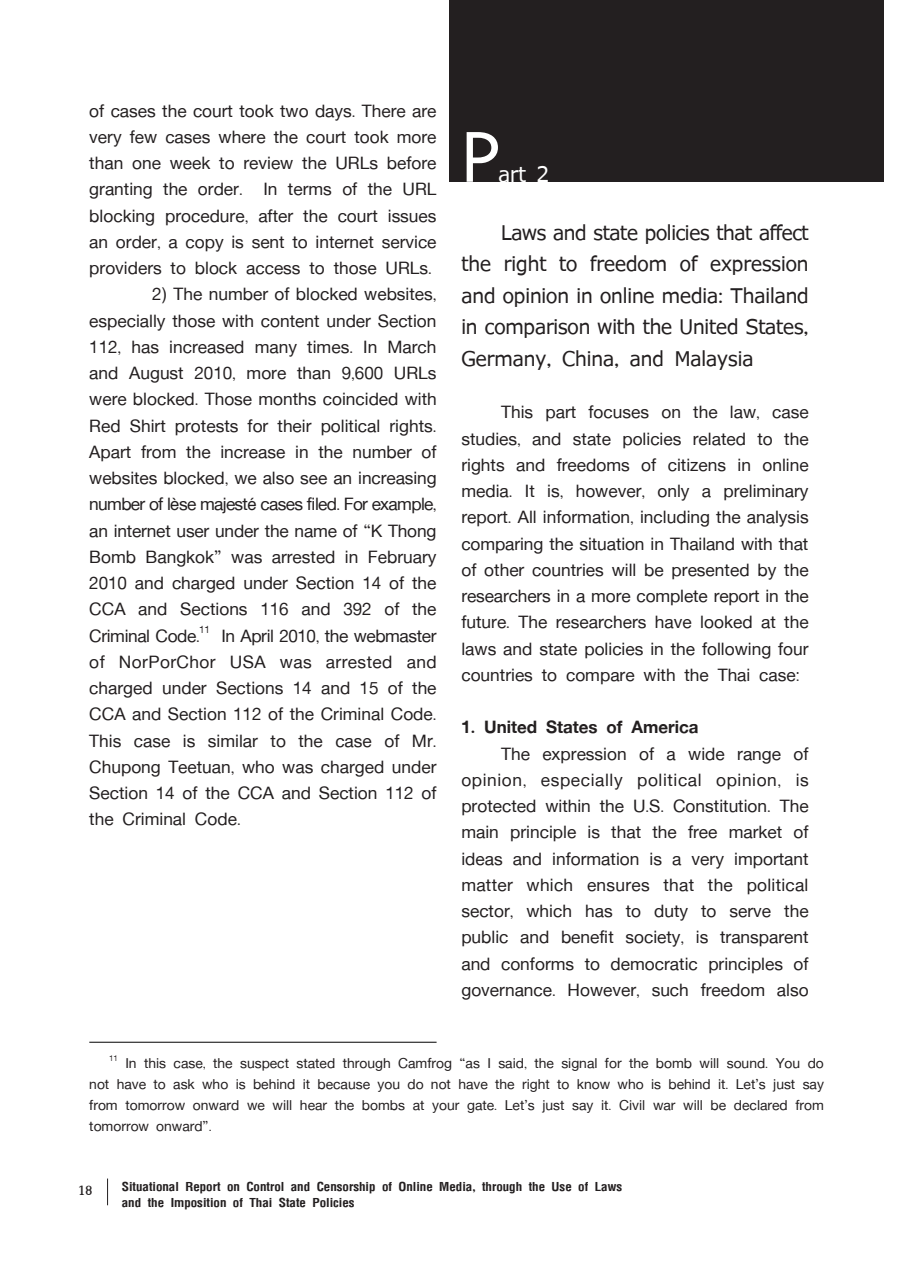
<style>
.page{position:relative;width:898px;height:1270px;background:#fff}
.page>*{position:absolute;margin:0;border:0;box-sizing:border-box;transform-origin:0 0}
.t1{font:105px "CS Sirintr Bold";color:#fff}
.t2{font:33.25px "CS Sirintr Bold";color:#fff}
.t3{font:31.5px/31.5px "CS Sirintr Bold";letter-spacing:-.005em;color:#231f20;text-align:justify}
.t4{font:26.25px/26.2px "CS Text";color:#231f20;text-align:justify}
.t5{font:26.25px "CS Text Bold";color:#231f20}
.t6{font:21px/21px "CS Text";color:#231f20;text-align:justify}
.t7{font:19.25px/15.8px "CS Display Bold";color:#231f20}
.t8{font:19.25px "CS Thai Common";color:#231f20}
.s1{font-family:"Helvetica";font-size:16.62px}
</style>
<div class="page">
<svg style="left:107px;top:1178px;width:1px;height:27px"></svg>
<div style="left:449px;top:0;width:434px;height:181px;background:#231f20"></div>
<hr style="left:89px;top:1042px;width:348px;height:1px;background:#000">
<p class="t4" style="left:89px;top:99px;width:349px">of cases the court took two days. There are very few cases where the court took more than one week to review the URLs before granting the order. In terms of the URL blocking procedure, after the court issues an order, a copy is sent to internet service providers to block access to those URLs.</p>
<p class="t4" style="left:89px;top:282px;width:349px;text-indent:63px">2) The number of blocked websites, especially those with content under Section 112, has increased many times. In March and August 2010, more than 9,600 URLs were blocked. Those months coincided with Red Shirt protests for their political rights.<br>Apart from the increase in the number of websites blocked, we also see an increasing number of l<span class="s1">è</span>se majest<span class="s1">é</span> cases filed. For example, an internet user under the name of “K Thong Bomb Bangkok” was arrested in February 2010 and charged under Section 14 of the CCA and Sections 116 and 392 of the Criminal Code.<sup>11</sup> In April 2010, the webmaster of NorPorChor USA was arrested and charged under Sections 14 and 15 of the CCA and Section 112 of the Criminal Code.<br>This case is similar to the case of Mr.<br>Chupong Teetuan, who was charged under Section 14 of the CCA and Section 112 of the Criminal Code.</p>
<h1 class="t1" style="left:461px;top:103px;width:39px">P</h1>
<p class="t2" style="left:499px;top:157px;width:52px">art 2</p>
<p class="t3" style="left:461px;top:217px;width:349px;text-indent:40px">Laws and state policies that affect the right to freedom of expression and opinion in online media: Thailand in comparison with the United States, Germany, China, and Malaysia</p>
<p class="t4" style="left:461px;top:400px;width:349px;text-indent:40px">This part focuses on the law, case studies, and state policies related to the rights and freedoms of citizens in online media. It is, however, only a preliminary report. All information, including the analysis comparing the situation in Thailand with that of other countries will be presented by the researchers in a more complete report in the future. The researchers have looked at the laws and state policies in the following four countries to compare with the Thai case:</p>
<p class="t5" style="left:461px;top:712px;width:239px">1. United States of America</p>
<p class="t4" style="left:461px;top:742px;width:349px;text-indent:40px">The expression of a wide range of opinion, especially political opinion, is protected within the U.S. Constitution. The main principle is that the free market of ideas and information is a very important matter which ensures that the political sector, which has to duty to serve the public and benefit society, is transparent and conforms to democratic principles of governance. However, such freedom also</p>
<p class="t6" style="left:89px;top:1054px;width:736px;text-indent:20px"><sup>11</sup> In this case, the suspect stated through Camfrog “as I said, the signal for the bomb will sound. You do not have to ask who is behind it because you do not have the right to know who is behind it. Let’s just say from tomorrow onward we will hear the bombs at your gate. Let’s just say it. Civil war will be declared from tomorrow onward”.</p>
<p class="t8" style="left:79px;top:1180px;width:15px">18</p>
<p class="t7" style="left:122px;top:1179px;width:502px">Situational Report on Control and Censorship of Online Media, through the Use of Laws and the Imposition of Thai State Policies</p>
</div>
